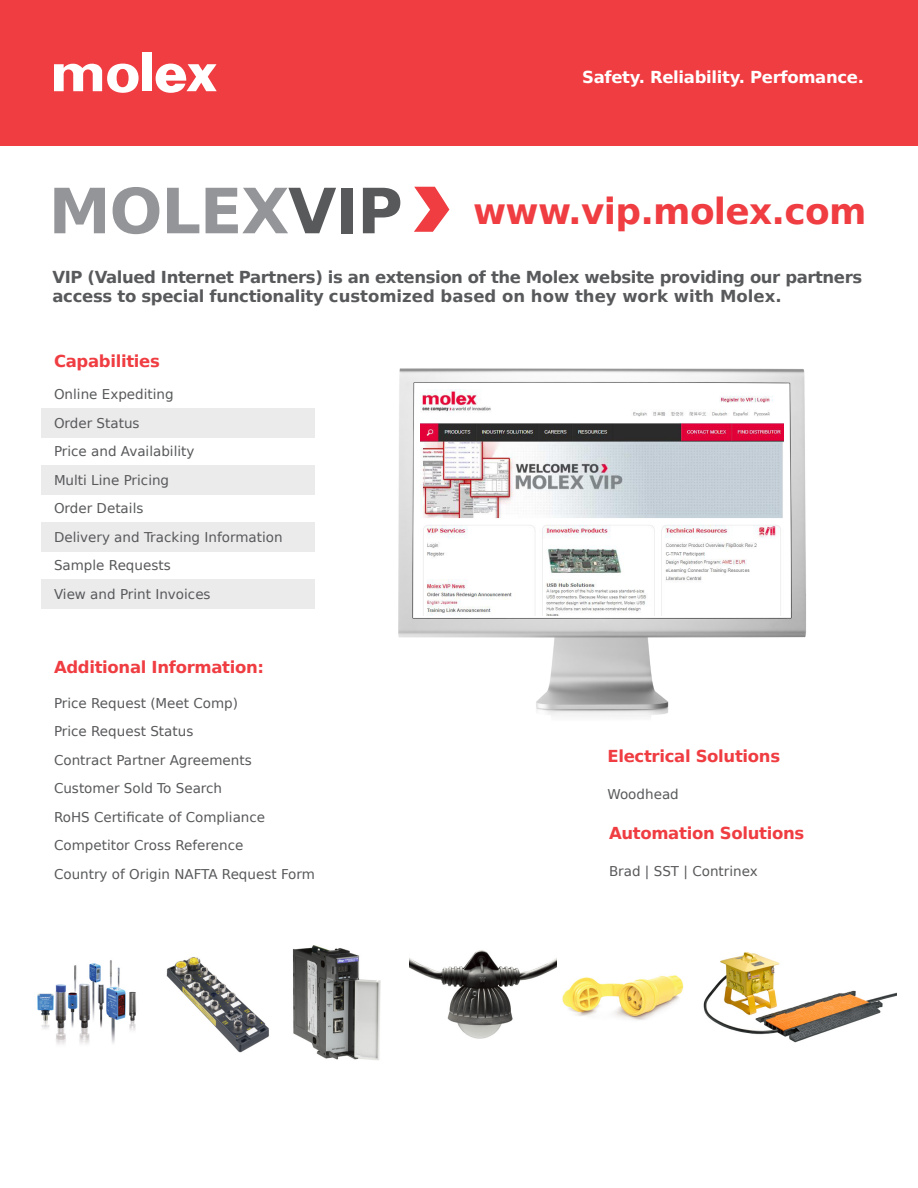
<style>
.page{position:relative;width:918px;height:1188px;background:#fff}
.page>*{position:absolute;margin:0;border:0;box-sizing:border-box;transform-origin:0 0}
.t1{font:700 35.85px "Bitstream Vera Sans";letter-spacing:-.02em;color:#ef3d42}
.t2{font:700 16.5px/19.5px "Bitstream Vera Sans";letter-spacing:-.025em;color:#58595b}
.t3{font:700 16.5px "Bitstream Vera Sans";letter-spacing:-.02em;color:#ef3d42}
.t4{font:700 16.5px "Bitstream Vera Sans";letter-spacing:-.02em;color:#fff}
.t5{font:13.5px/28.5px "Bitstream Vera Sans";color:#58595b}
.s1{font-size:62.4px;color:#939598}
.s2{font-size:62.4px;color:#58595b}
</style>
<div class="page">
<div style="left:41px;top:408px;width:273px;height:30px;background:#ebebec"></div>
<div style="left:41px;top:465px;width:273px;height:30px;background:#ebebec"></div>
<div style="left:41px;top:522px;width:273px;height:30px;background:#ebebec"></div>
<div style="left:41px;top:579px;width:273px;height:30px;background:#ebebec"></div>
<div style="left:0;top:0;width:918px;height:146px;background:#ef3d42"></div>
<svg style="left:414px;top:187px;width:35px;height:45px"></svg>
<img style="left:562px;top:975px;width:122px;height:45px">
<img style="left:409px;top:950px;width:147px;height:89px">
<img style="left:293px;top:945px;width:88px;height:116px">
<img style="left:166px;top:957px;width:103px;height:96px">
<img style="left:703px;top:952px;width:194px;height:91px">
<img style="left:398px;top:368px;width:408px;height:349px">
<img style="left:421px;top:389px;width:362px;height:226px">
<img style="left:37px;top:960px;width:100px;height:85px">
<div style="left:142px;top:53px;width:10px;height:38px;background:#fff"></div>
<svg style="left:54px;top:63px;width:85px;height:30px"></svg>
<svg style="left:156px;top:64px;width:61px;height:29px"></svg>
<p class="t4" style="left:582px;top:68px;width:283px">Safety. Reliability. Perfomance.</p>
<h1 class="t1" style="left:49px;top:191px;width:819px"><span class="s1">MOLEX</span><span class="s2">VIP</span> www.vip.molex.com</h1>
<p class="t2" style="left:52px;top:267px;width:811px">VIP (Valued Internet Partners) is an extension of the Molex website providing our partners access to special functionality customized based on how they work with Molex.</p>
<p class="t3" style="left:54px;top:352px;width:107px">Capabilities</p>
<p class="t5" style="left:54px;top:380px;width:230px">Online Expediting<br>Order Status<br>Price and Availability<br>Multi Line Pricing<br>Order Details<br>Delivery and Tracking Information<br>Sample Requests<br>View and Print Invoices</p>
<p class="t3" style="left:54px;top:658px;width:212px">Additional Information:</p>
<p class="t5" style="left:54px;top:689px;width:263px">Price Request (Meet Comp)<br>Price Request Status<br>Contract Partner Agreements<br>Customer Sold To Search<br>RoHS Certificate of Compliance<br>Competitor Cross Reference<br>Country of Origin NAFTA Request Form</p>
<p class="t3" style="left:607px;top:747px;width:174px">Electrical Solutions</p>
<p class="t5" style="left:608px;top:780px;width:73px">Woodhead</p>
<p class="t3" style="left:609px;top:824px;width:197px">Automation Solutions</p>
<p class="t5" style="left:609px;top:857px;width:150px">Brad | SST | Contrinex</p>
</div>
